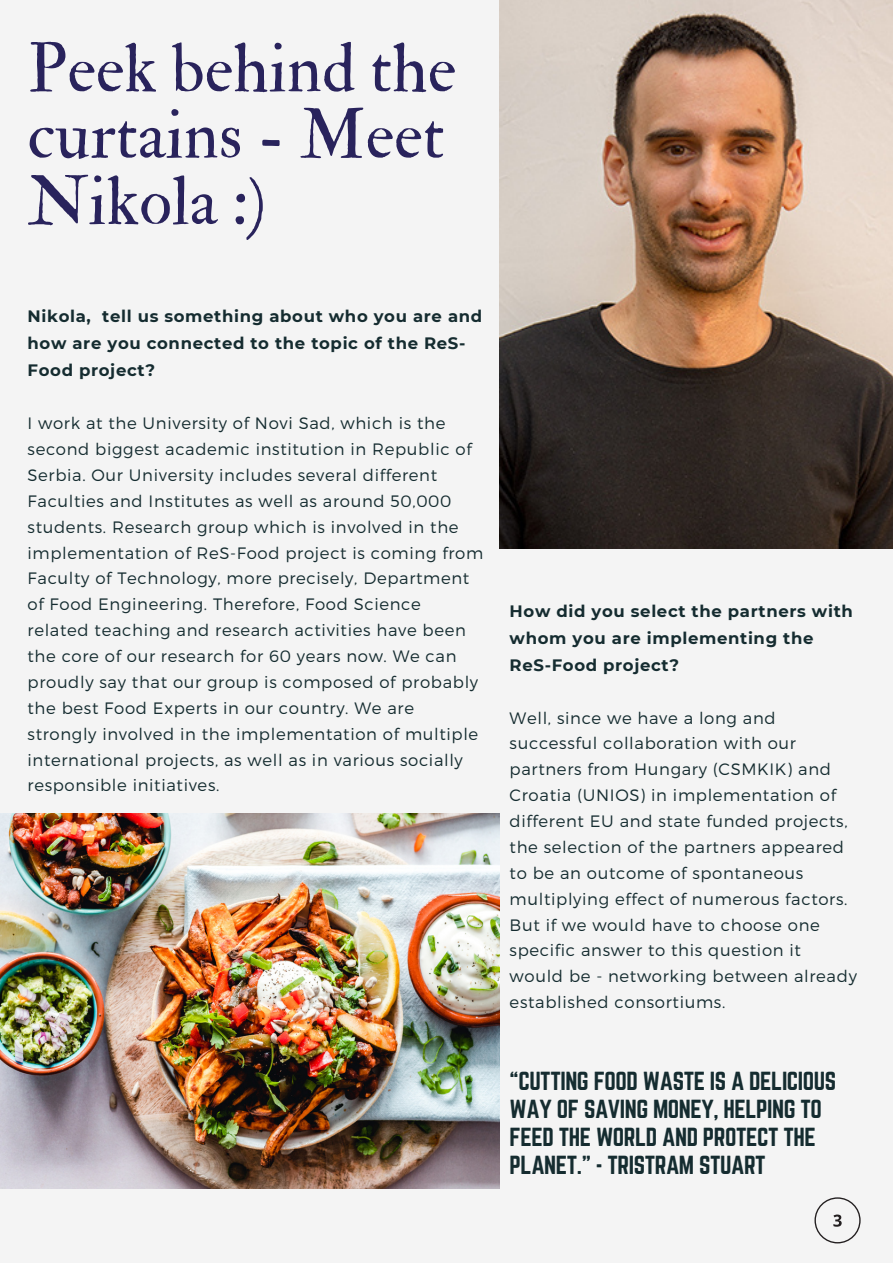
<style>
.page{position:relative;width:893px;height:1264px;background:#fff}
.page>*{position:absolute;margin:0;border:0;box-sizing:border-box;transform-origin:0 0}
.t1{font:68.1px/66.3px "IM FELL Double Pica Roman";color:#29235c}
.t2{font:22.8px/28px "Norwester";letter-spacing:-.02em;color:#152c30}
.t3{font:300 16.5px/25.8px "Montserrat";letter-spacing:.04em;color:#152c30}
.t4{font:700 16.5px/27px "Montserrat";letter-spacing:.04em;color:#152c30}
</style>
<div class="page">
<div style="left:0;top:0;width:892px;height:1262px;background:#f4f4f4"></div>
<img style="left:499px;top:0;width:393px;height:549px">
<img style="left:0;top:813px;width:499px;height:375px">
<svg style="left:814px;top:1197px;width:46px;height:46px"></svg>
<h1 class="t1" style="left:28px;top:37px;width:430px">Peek behind the curtains - Meet<br>Nikola :)</h1>
<p class="t4" style="left:28px;top:303px;width:456px">Nikola, tell us something about who you are and how are you connected to the topic of the ReS-<br>Food project?</p>
<p class="t3" style="left:28px;top:409px;width:457px">I work at the University of Novi Sad, which is the second biggest academic institution in Republic of Serbia. Our University includes several different Faculties and Institutes as well as around 50,000 students. Research group which is involved in the implementation of ReS-Food project is coming from Faculty of Technology, more precisely, Department of Food Engineering. Therefore, Food Science related teaching and research activities have been the core of our research for 60 years now. We can proudly say that our group is composed of probably the best Food Experts in our country. We are strongly involved in the implementation of multiple international projects, as well as in various socially responsible initiatives.</p>
<p class="t4" style="left:509px;top:597px;width:345px">How did you select the partners with whom you are implementing the<br>ReS-Food project?</p>
<p class="t3" style="left:509px;top:704px;width:349px">Well, since we have a long and successful collaboration with our partners from Hungary (CSMKIK) and Croatia (UNIOS) in implementation of different EU and state funded projects, the selection of the partners appeared to be an outcome of spontaneous multiplying effect of numerous factors.<br>But if we would have to choose one specific answer to this question it would be - networking between already established consortiums.</p>
<h2 class="t2" style="left:509px;top:1066px;width:328px">“CUTTING FOOD WASTE IS A DELICIOUS<br>WAY OF SAVING MONEY, HELPING TO<br>FEED THE WORLD AND PROTECT THE<br>PLANET.” - TRISTRAM STUART</h2>
</div>
